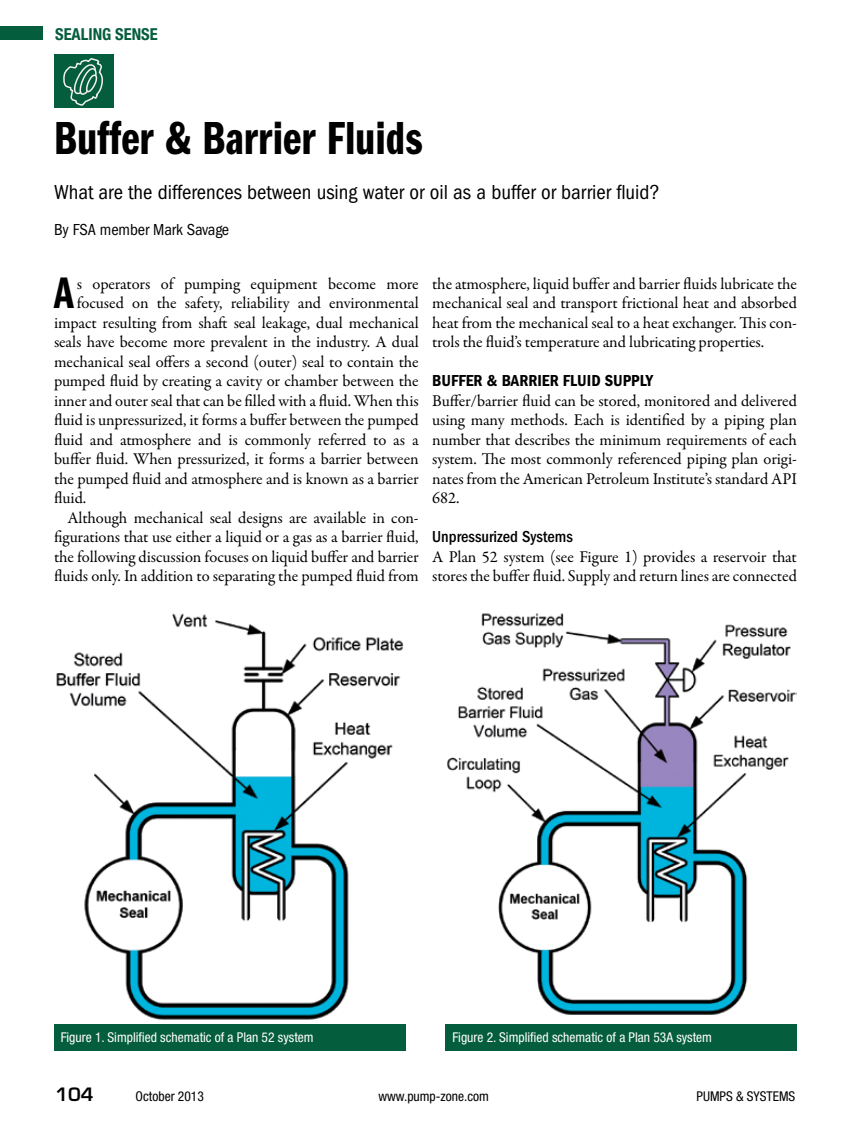
<style>
.page{position:relative;width:851px;height:1134px;background:#fff}
.page>*{position:absolute;margin:0;border:0;box-sizing:border-box;transform-origin:0 0}
.t1{font:48px "ITC Franklin Gothic Std Dm Cp";letter-spacing:.01em;color:#000}
.t2{font:45.75px "ITC Franklin Gothic Std Dm Cp";color:#000}
.t3{font:condensed 21px "ITC Franklin Gothic Std";color:#000}
.t4{font:600 18px "Eurostile LT Std";color:#000}
.t5{font:16.5px/19.5px "Garamond Premr Pro";letter-spacing:-.01em;color:#000;text-align:justify}
.t6{font:16.5px "ITC Franklin Gothic Std Dm Cd";color:#000}
.t7{font:condensed 16.5px "ITC Franklin Gothic Std";letter-spacing:-.005em;color:#000}
.t8{font:500 condensed 16.5px "ITC Franklin Gothic Std";color:#000}
.t9{font:700 condensed 16.5px "Helvetica Neue LT Std";color:#045d3c}
.t10{font:condensed 13.5px "Helvetica Neue LT Std";color:#fff}
.t11{font:condensed 13.5px "Helvetica Neue LT Std";color:#000}
</style>
<div class="page">
<div style="left:54px;top:54px;width:59px;height:54px;background:#045d3c"></div>
<svg style="left:63px;top:58px;width:40px;height:48px"></svg>
<div style="left:0;top:26px;width:42px;height:14px;background:#045d3c"></div>
<div style="left:54px;top:1024px;width:351px;height:27px;background:#045d3c"></div>
<img style="left:56px;top:613px;width:348px;height:407px">
<img style="left:447px;top:613px;width:349px;height:402px">
<div style="left:446px;top:1024px;width:350px;height:27px;background:#045d3c"></div>
<p class="t9" style="left:55px;top:24px;width:104px">SEALING SENSE</p>
<h1 class="t1" style="left:54px;top:112px;width:370px">Buffer &amp; Barrier Fluids</h1>
<p class="t3" style="left:54px;top:181px;width:607px">What are the differences between using water or oil as a buffer or barrier fluid?</p>
<p class="t7" style="left:54px;top:221px;width:177px">By FSA member Mark Savage</p>
<h2 class="t2" style="left:54px;top:268px;width:21px">A</h2>
<p class="t5" style="left:77px;top:274px;width:343px">s operators of pumping equipment become more</p>
<p class="t5" style="left:77px;top:294px;width:343px">focused on the safety, reliability and environmental</p>
<p class="t5" style="left:54px;top:313px;width:366px">impact resulting from shaft seal leakage, dual mechanical</p>
<p class="t5" style="left:54px;top:333px;width:366px">seals have become more prevalent in the industry. A dual</p>
<p class="t5" style="left:54px;top:352px;width:366px">mechanical seal offers a second (outer) seal to contain the</p>
<p class="t5" style="left:54px;top:372px;width:366px">pumped fluid by creating a cavity or chamber between the</p>
<p class="t5" style="left:54px;top:391px;width:366px">inner and outer seal that can be filled with a fluid. When this</p>
<p class="t5" style="left:54px;top:411px;width:366px">fluid is unpressurized, it forms a buffer between the pumped</p>
<p class="t5" style="left:54px;top:430px;width:366px">fluid and atmosphere and is commonly referred to as a</p>
<p class="t5" style="left:54px;top:450px;width:366px">buffer fluid. When pressurized, it forms a barrier between</p>
<p class="t5" style="left:54px;top:469px;width:366px">the pumped fluid and atmosphere and is known as a barrier</p>
<p class="t5" style="left:54px;top:489px;width:34px">fluid.</p>
<p class="t5" style="left:67px;top:508px;width:353px">Although mechanical seal designs are available in con-</p>
<p class="t5" style="left:54px;top:528px;width:366px">figurations that use either a liquid or a gas as a barrier fluid,</p>
<p class="t5" style="left:54px;top:547px;width:366px">the following discussion focuses on liquid buffer and barrier</p>
<p class="t5" style="left:54px;top:567px;width:366px">fluids only. In addition to separating the pumped fluid from</p>
<p class="t5" style="left:432px;top:274px;width:366px">the atmosphere, liquid buffer and barrier fluids lubricate the mechanical seal and transport frictional heat and absorbed heat from the mechanical seal to a heat exchanger. This con&shy;trols the fluid’s temperature and lubricating properties.</p>
<p class="t6" style="left:432px;top:371px;width:222px">BUFFER &amp; BARRIER FLUID SUPPLY</p>
<p class="t5" style="left:432px;top:391px;width:366px">Buffer/barrier fluid can be stored, monitored and delivered using many methods. Each is identified by a piping plan number that describes the minimum requirements of each system. The most commonly referenced piping plan origi&shy;nates from the American Petroleum Institute’s standard API 682.</p>
<p class="t8" style="left:432px;top:527px;width:142px">Unpressurized Systems</p>
<p class="t5" style="left:432px;top:547px;width:366px">A Plan 52 system (see Figure 1) provides a reservoir that stores the buffer fluid. Supply and return lines are connected</p>
<p class="t10" style="left:61px;top:1030px;width:254px">Figure 1. Simplified schematic of a Plan 52 system</p>
<p class="t10" style="left:452px;top:1030px;width:261px">Figure 2. Simplified schematic of a Plan 53A system</p>
<p class="t4" style="left:55px;top:1083px;width:40px">104</p>
<p class="t11" style="left:136px;top:1088px;width:70px">October 2013</p>
<p class="t11" style="left:378px;top:1088px;width:112px">www.pump-zone.com</p>
<p class="t11" style="left:696px;top:1088px;width:100px">Pumps &amp; Systems</p>
</div>
